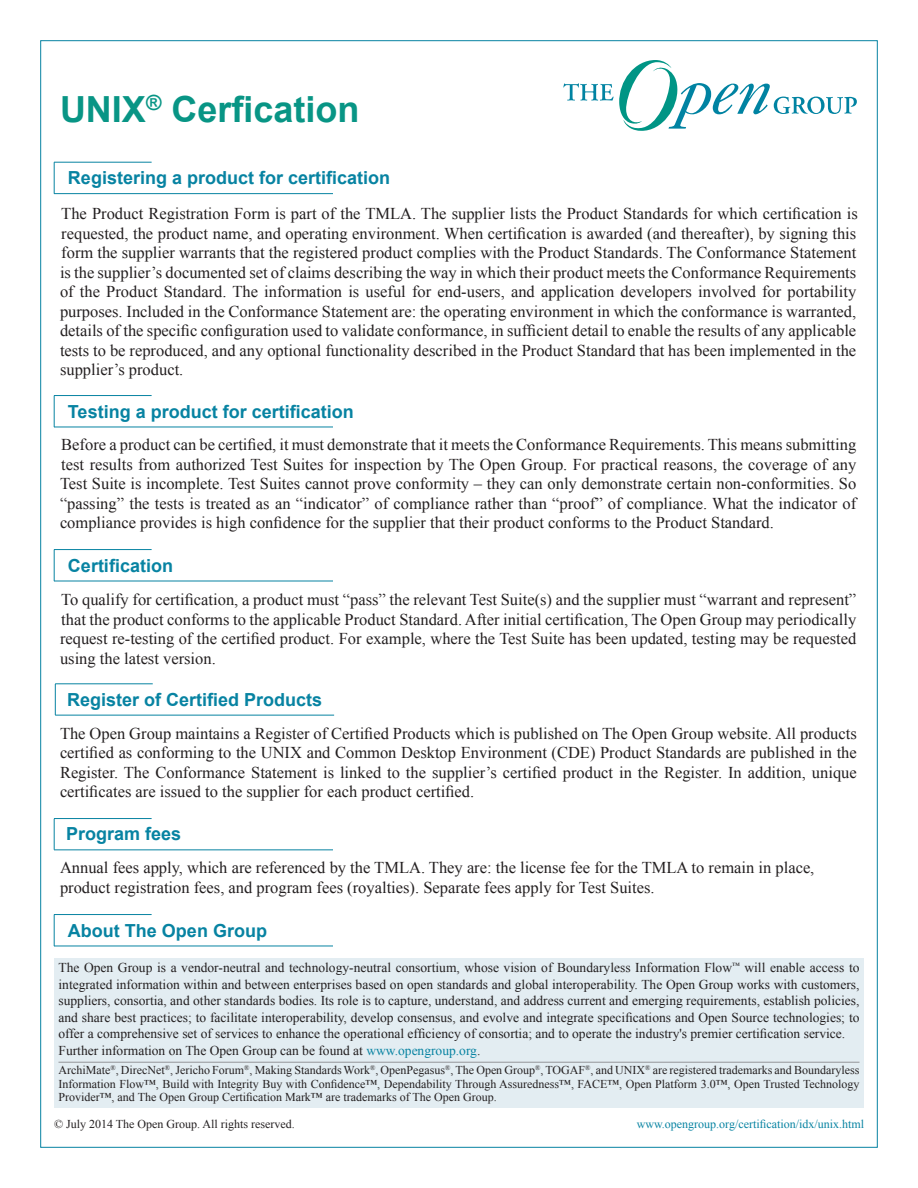
<style>
.page{position:relative;width:918px;height:1188px;background:#fff}
.page>*{position:absolute;margin:0;border:0;box-sizing:border-box;transform-origin:0 0}
.t1{font:700 36px "Arial";color:#089585}
.page_ID{font:700 18px "Arial";color:#0783a2}
.t2{font:16.5px/19.5px "Times New Roman";color:#231f20;text-align:justify}
.t3{font:13.5px/16.5px "Times New Roman";color:#231f20;text-align:justify}
.t4{font:12px/13.5px "Times New Roman";color:#231f20;text-align:justify}
.t5{font:12px "Times New Roman";color:#0783a2}
.s1{color:#0783a2}
</style>
<div class="page">
<svg style="left:563px;top:60px;width:294px;height:71px"></svg>
<hr style="left:54px;top:193px;width:279px;height:1px;background:#0783a2">
<hr style="left:54px;top:162px;width:1px;height:32px;background:#0783a2">
<hr style="left:54px;top:162px;width:98px;height:1px;background:#0783a2">
<hr style="left:54px;top:427px;width:279px;height:1px;background:#0783a2">
<hr style="left:54px;top:396px;width:1px;height:31px;background:#0783a2">
<hr style="left:54px;top:395px;width:98px;height:1px;background:#0783a2">
<hr style="left:54px;top:581px;width:279px;height:1px;background:#0783a2">
<hr style="left:54px;top:550px;width:1px;height:31px;background:#0783a2">
<hr style="left:54px;top:549px;width:98px;height:1px;background:#0783a2">
<hr style="left:54px;top:850px;width:279px;height:1px;background:#0783a2">
<hr style="left:54px;top:819px;width:1px;height:31px;background:#0783a2">
<hr style="left:54px;top:818px;width:98px;height:1px;background:#0783a2">
<hr style="left:55px;top:715px;width:279px;height:1px;background:#0783a2">
<hr style="left:55px;top:684px;width:1px;height:31px;background:#0783a2">
<hr style="left:55px;top:684px;width:98px;height:1px;background:#0783a2">
<hr style="left:54px;top:946px;width:279px;height:1px;background:#0783a2">
<hr style="left:54px;top:914px;width:1px;height:32px;background:#0783a2">
<hr style="left:54px;top:914px;width:98px;height:1px;background:#0783a2">
<div style="left:54px;top:959px;width:810px;height:149px;background:#e3edf2"></div>
<hr style="left:58px;top:1062px;width:802px;height:1px;background:#939598">
<h1 class="t1" style="left:60px;top:86px;width:301px">UNIX<sup>®</sup> Cerfication</h1>
<p class="page_ID" style="left:68px;top:166px;width:324px">Registering a product for certification</p>
<p class="t2" style="left:60px;top:204px;width:799px">The Product Registration Form is part of the TMLA. The supplier lists the Product Standards for which certification is requested, the product name, and operating environment. When certification is awarded (and thereafter), by signing this form the supplier warrants that the registered product complies with the Product Standards. The Conformance Statement is the supplier’s documented set of claims describing the way in which their product meets the Conformance Requirements of the Product Standard. The information is useful for end-users, and application developers involved for portability purposes. Included in the Conformance Statement are: the operating environment in which the conformance is warranted, details of the specific configuration used to validate conformance, in sufficient detail to enable the results of any applicable tests to be reproduced, and any optional functionality described in the Product Standard that has been implemented in the supplier’s product.</p>
<p class="page_ID" style="left:68px;top:399px;width:287px">Testing a product for certification</p>
<p class="t2" style="left:60px;top:435px;width:798px">Before a product can be certified, it must demonstrate that it meets the Conformance Requirements. This means submitting test results from authorized Test Suites for inspection by The Open Group. For practical reasons, the coverage of any Test Suite is incomplete. Test Suites cannot prove conformity – they can only demonstrate certain non-conformities. So “passing” the tests is treated as an “indicator” of compliance rather than “proof” of compliance. What the indicator of compliance provides is high confidence for the supplier that their product conforms to the Product Standard.</p>
<p class="page_ID" style="left:68px;top:553px;width:107px">Certification</p>
<p class="t2" style="left:60px;top:590px;width:798px">To qualify for certification, a product must “pass” the relevant Test Suite(s) and the supplier must “warrant and represent” that the product conforms to the applicable Product Standard. After initial certification, The Open Group may periodically request re-testing of the certified product. For example, where the Test Suite has been updated, testing may be requested using the latest version.</p>
<p class="page_ID" style="left:67px;top:687px;width:257px">Register of Certified Products</p>
<p class="t2" style="left:60px;top:723px;width:798px">The Open Group maintains a Register of Certified Products which is published on The Open Group website. All products certified as conforming to the UNIX and Common Desktop Environment (CDE) Product Standards are published in the Register. The Conformance Statement is linked to the supplier’s certified product in the Register. In addition, unique certificates are issued to the supplier for each product certified.</p>
<p class="page_ID" style="left:66px;top:822px;width:117px">Program fees</p>
<p class="t2" style="left:60px;top:858px;width:756px">Annual fees apply, which are referenced by the TMLA. They are: the license fee for the TMLA to remain in place, product registration fees, and program fees (royalties). Separate fees apply for Test Suites.</p>
<p class="page_ID" style="left:68px;top:918px;width:201px">About The Open Group</p>
<p class="t3" style="left:58px;top:959px;width:803px">The Open Group is a vendor-neutral and technology-neutral consortium, whose vision of Boundaryless Information Flow<sup>™</sup> will enable access to integrated information within and between enterprises based on open standards and global interoperability. The Open Group works with customers, suppliers, consortia, and other standards bodies. Its role is to capture, understand, and address current and emerging requirements, establish policies, and share best practices; to facilitate interoperability, develop consensus, and evolve and integrate specifications and Open Source technologies; to offer a comprehensive set of services to enhance the operational efficiency of consortia; and to operate the industry's premier certification service.</p>
<p class="t3" style="left:58px;top:1042px;width:423px">Further information on The Open Group can be found at <span class="s1">www.opengroup.org</span>.</p>
<p class="t4" style="left:58px;top:1063px;width:803px">ArchiMate<sup>®</sup>, DirecNet<sup>®</sup>, Jericho Forum<sup>®</sup>, Making Standards Work<sup>®</sup>, OpenPegasus<sup>®</sup>, The Open Group<sup>®</sup>, TOGAF<sup>®</sup>, and UNIX<sup>®</sup> are registered trademarks and Boundaryless Information Flow™, Build with Integrity Buy with Confidence™, Dependability Through Assuredness™, FACE™, Open Platform 3.0™, Open Trusted Technology Provider™, and The Open Group Certification Mark™ are trademarks of The Open Group.</p>
<p class="t4" style="left:54px;top:1117px;width:242px">© July 2014 The Open Group. All rights reserved.</p>
<p class="t5" style="left:637px;top:1116px;width:229px">www.opengroup.org/certification/idx/unix.html</p>
</div>
